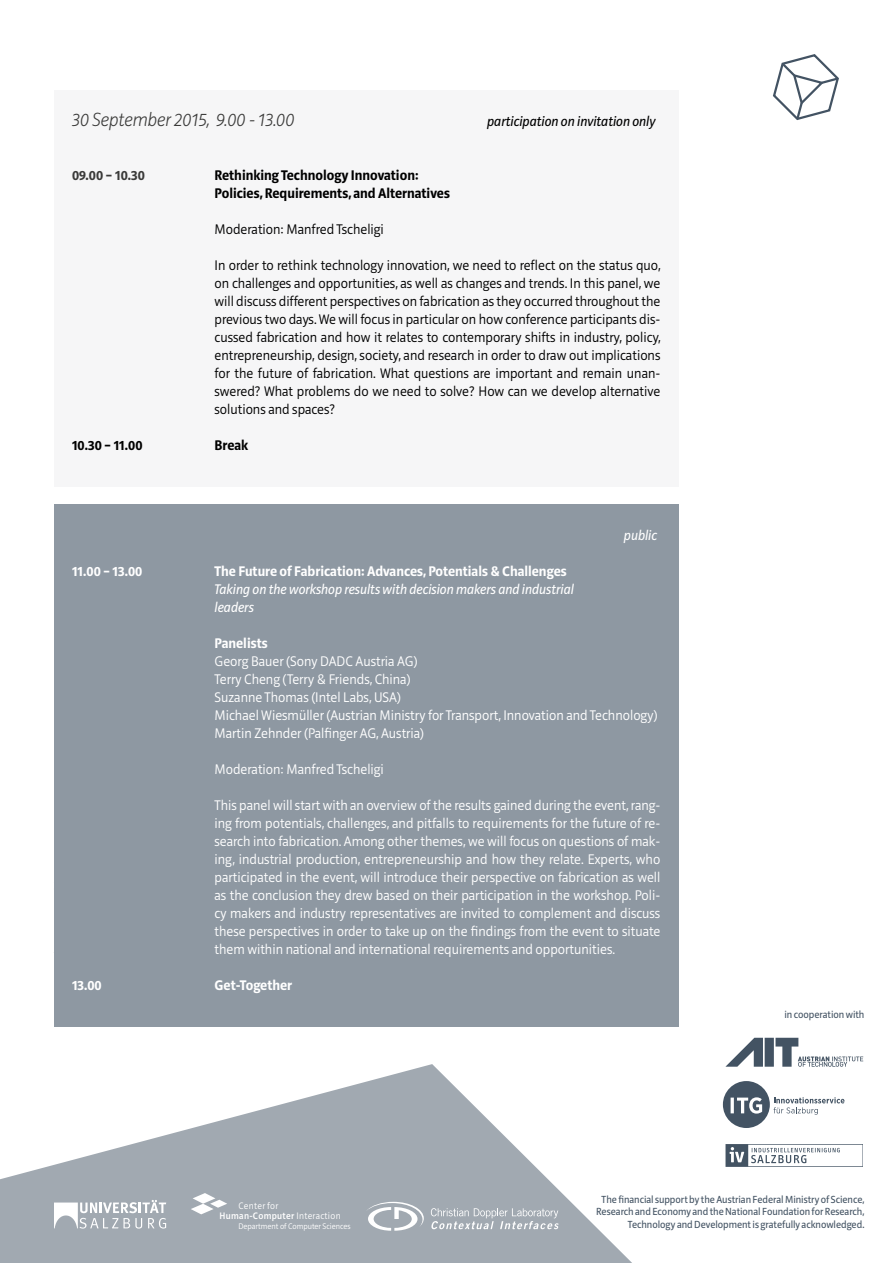
<style>
.page{position:relative;width:893px;height:1263px;background:#fff}
.page>*{position:absolute;margin:0;border:0;box-sizing:border-box;transform-origin:0 0}
.t1{font:italic 200 19.5px "Riga";color:#3a3a39}
.t2{font:300 14.25px/18px "Riga";color:#fff}
.t3{font:300 14.25px/18px "Riga";color:#000;text-align:justify}
.t4{font:700 14.25px "Riga";color:#fff}
.t5{font:700 14.25px/18px "Riga";color:#000}
.t6{font:italic 14.25px/18px "Riga";color:#fff}
.t7{font:italic 14.25px "Riga";color:#000}
.t8{font:700 14.25px "Riga";color:#3a3a39}
.t9{font:10.5px/12.6px "Riga";letter-spacing:-.005em;color:#435363;text-align:right}
.t10{font:300 9.6px/9.8px "Riga";letter-spacing:.03em;color:#fff}
.t11{font:300 8.25px "Riga";color:#fff}
.s1{font-weight:500}
</style>
<div class="page">
<svg style="left:773px;top:54px;width:66px;height:66px"></svg>
<svg style="left:725px;top:1038px;width:138px;height:29px"></svg>
<svg style="left:725px;top:1144px;width:138px;height:23px"></svg>
<svg style="left:723px;top:1081px;width:121px;height:47px"></svg>
<svg style="left:0;top:1064px;width:632px;height:199px;fill:#a1a9b1"></svg>
<svg style="left:431px;top:1208px;width:128px;height:21px;background:#b4bbc1"></svg>
<svg style="left:366px;top:1202px;width:58px;height:29px"></svg>
<svg style="left:175px;top:1193px;width:64px;height:21px"></svg>
<svg style="left:54px;top:1200px;width:112px;height:28px"></svg>
<div style="left:54px;top:90px;width:624px;height:396px;background:#f6f6f7"></div>
<div style="left:54px;top:504px;width:624px;height:522px;background:#8e98a2"></div>
<h1 class="t1" style="left:72px;top:109px;width:224px">30 September 2015, 9.00 - 13.00</h1>
<p class="t7" style="left:487px;top:114px;width:170px">participation on invitation only</p>
<p class="t8" style="left:72px;top:167px;width:74px">09.00 – 10.30</p>
<p class="t5" style="left:214px;top:167px;width:237px">Rethinking Technology Innovation:<br>Policies, Requirements, and Alternatives</p>
<p class="t3" style="left:214px;top:221px;width:171px">Moderation: Manfred Tscheligi</p>
<p class="t3" style="left:214px;top:257px;width:448px">In order to rethink technology innovation, we need to reflect on the status quo, on challenges and opportunities, as well as changes and trends. In this panel, we will discuss different perspectives on fabrication as they occurred throughout the previous two days. We will focus in particular on how conference participants dis&shy;cussed fabrication and how it relates to contemporary shifts in industry, policy, entrepreneurship, design, society, and research in order to draw out implications for the future of fabrication. What questions are important and remain unan&shy;swered? What problems do we need to solve? How can we develop alternative solutions and spaces?</p>
<p class="t5" style="left:72px;top:437px;width:72px">10.30 – 11.00</p>
<p class="t5" style="left:214px;top:437px;width:35px">Break</p>
<p class="t6" style="left:624px;top:527px;width:35px">public</p>
<p class="t4" style="left:72px;top:563px;width:72px">11.00 – 13.00</p>
<p class="t4" style="left:214px;top:563px;width:354px">The Future of Fabrication: Advances, Potentials &amp; Challenges</p>
<p class="t6" style="left:214px;top:581px;width:361px">Taking on the workshop results with decision makers and industrial leaders</p>
<p class="t4" style="left:214px;top:635px;width:55px">Panelists</p>
<p class="t2" style="left:214px;top:653px;width:444px">Georg Bauer (Sony DADC Austria AG)<br>Terry Cheng (Terry &amp; Friends, China)<br>Suzanne Thomas (Intel Labs, USA)<br>Michael Wiesmüller (Austrian Ministry for Transport, Innovation and Technology)<br>Martin Zehnder (Palfinger AG, Austria)</p>
<p class="t2" style="left:214px;top:761px;width:171px">Moderation: Manfred Tscheligi</p>
<p class="t2" style="left:214px;top:797px;width:447px;text-align:justify">This panel will start with an overview of the results gained during the event, rang&shy;ing from potentials, challenges, and pitfalls to requirements for the future of re&shy;search into fabrication. Among other themes, we will focus on questions of mak&shy;ing, industrial production, entrepreneurship and how they relate. Experts, who participated in the event, will introduce their perspective on fabrication as well as the conclusion they drew based on their participation in the workshop. Poli&shy;cy makers and industry representatives are invited to complement and discuss these perspectives in order to take up on the findings from the event to situate them within national and international requirements and opportunities.</p>
<p class="t4" style="left:72px;top:977px;width:31px">13.00</p>
<p class="t4" style="left:214px;top:977px;width:79px">Get-Together</p>
<p class="t9" style="left:784px;top:1008px;width:81px">in cooperation with</p>
<p class="t10" style="left:220px;top:1201px;width:123px;text-indent:19px">Center for<br><span class="s1">Human-Computer</span> Interaction</p>
<p class="t11" style="left:238px;top:1222px;width:114px">Department of Computer Sciences</p>
<p class="t9" style="left:596px;top:1193px;width:270px">The financial support by the Austrian Federal Ministry of Science,<br>Research and Economy and the National Foundation for Research,<br>Technology and Development is gratefully acknowledged.</p>
</div>
